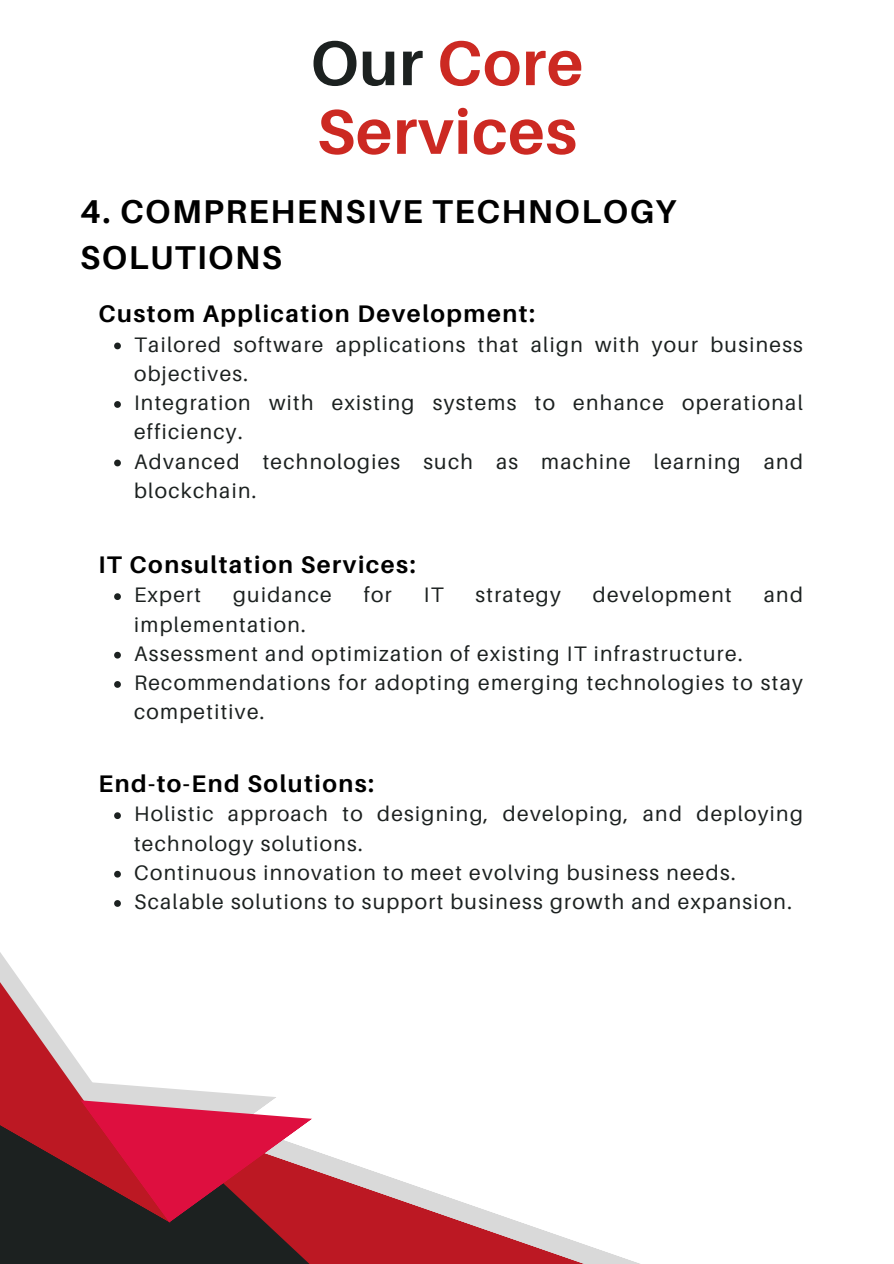
<style>
.page{position:relative;width:894px;height:1264px;background:#fff}
.page>*{position:absolute;margin:0;border:0;box-sizing:border-box;transform-origin:0 0}
.t1{font:700 63px/68.7px "Aileron";letter-spacing:.015em;color:#cc2922}
.t2{font:700 33px/46.2px "Aileron";letter-spacing:.045em;color:#000}
.t3{font:700 24px "Aileron";letter-spacing:.065em;color:#000}
.t4{font:21px/29.2px "Aileron";letter-spacing:.065em;color:#1c2120}
.s1{color:#1c2120}
</style>
<div class="page">
<div style="left:0;top:1223px;width:147px;height:40px;background:#1c2120"></div>
<svg style="left:147px;top:1150px;width:485px;height:113px"></svg>
<svg style="left:0;top:658px;width:170px;height:565px"></svg>
<svg style="left:45px;top:1078px;width:267px;height:144px;background:#b84558"></svg>
<svg style="left:114px;top:342px;width:7px;height:7px"></svg>
<svg style="left:114px;top:401px;width:7px;height:7px"></svg>
<svg style="left:114px;top:459px;width:7px;height:7px"></svg>
<svg style="left:114px;top:593px;width:7px;height:7px"></svg>
<svg style="left:114px;top:651px;width:7px;height:7px"></svg>
<svg style="left:114px;top:681px;width:7px;height:6px"></svg>
<svg style="left:114px;top:812px;width:7px;height:7px"></svg>
<svg style="left:114px;top:870px;width:7px;height:7px"></svg>
<svg style="left:114px;top:900px;width:7px;height:6px"></svg>
<h1 class="t1" style="left:310px;top:27px;width:274px"><span class="s1">Our</span> Core<br>Services</h1>
<h2 class="t2" style="left:80px;top:188px;width:597px">4. COMPREHENSIVE TECHNOLOGY<br>SOLUTIONS</h2>
<h3 class="t3" style="left:98px;top:299px;width:438px">Custom Application Development:</h3>
<p class="t4" style="left:134px;top:329px;width:670px">Tailored software applications that align with your business objectives.</p>
<p class="t4" style="left:134px;top:387px;width:670px">Integration with existing systems to enhance operational efficiency.</p>
<p class="t4" style="left:134px;top:446px;width:670px">Advanced technologies such as machine learning and blockchain.</p>
<h3 class="t3" style="left:98px;top:549px;width:319px">IT Consultation Services:</h3>
<p class="t4" style="left:134px;top:580px;width:68px">Expert</p>
<p class="t4" style="left:233px;top:580px;width:100px">guidance</p>
<p class="t4" style="left:364px;top:580px;width:29px">for</p>
<p class="t4" style="left:423px;top:580px;width:21px">IT</p>
<p class="t4" style="left:475px;top:580px;width:87px">strategy</p>
<p class="t4" style="left:592px;top:580px;width:140px">development</p>
<p class="t4" style="left:763px;top:580px;width:41px">and</p>
<p class="t4" style="left:134px;top:609px;width:173px">implementation.</p>
<p class="t4" style="left:134px;top:638px;width:610px">Assessment and optimization of existing IT infrastructure.</p>
<p class="t4" style="left:134px;top:667px;width:670px">Recommendations for adopting emerging technologies to stay competitive.</p>
<h3 class="t3" style="left:98px;top:768px;width:277px">End-to-End Solutions:</h3>
<p class="t4" style="left:134px;top:799px;width:670px">Holistic approach to designing, developing, and deploying technology solutions.</p>
<p class="t4" style="left:134px;top:857px;width:603px">Continuous innovation to meet evolving business needs.</p>
<p class="t4" style="left:134px;top:886px;width:659px">Scalable solutions to support business growth and expansion.</p>
</div>
